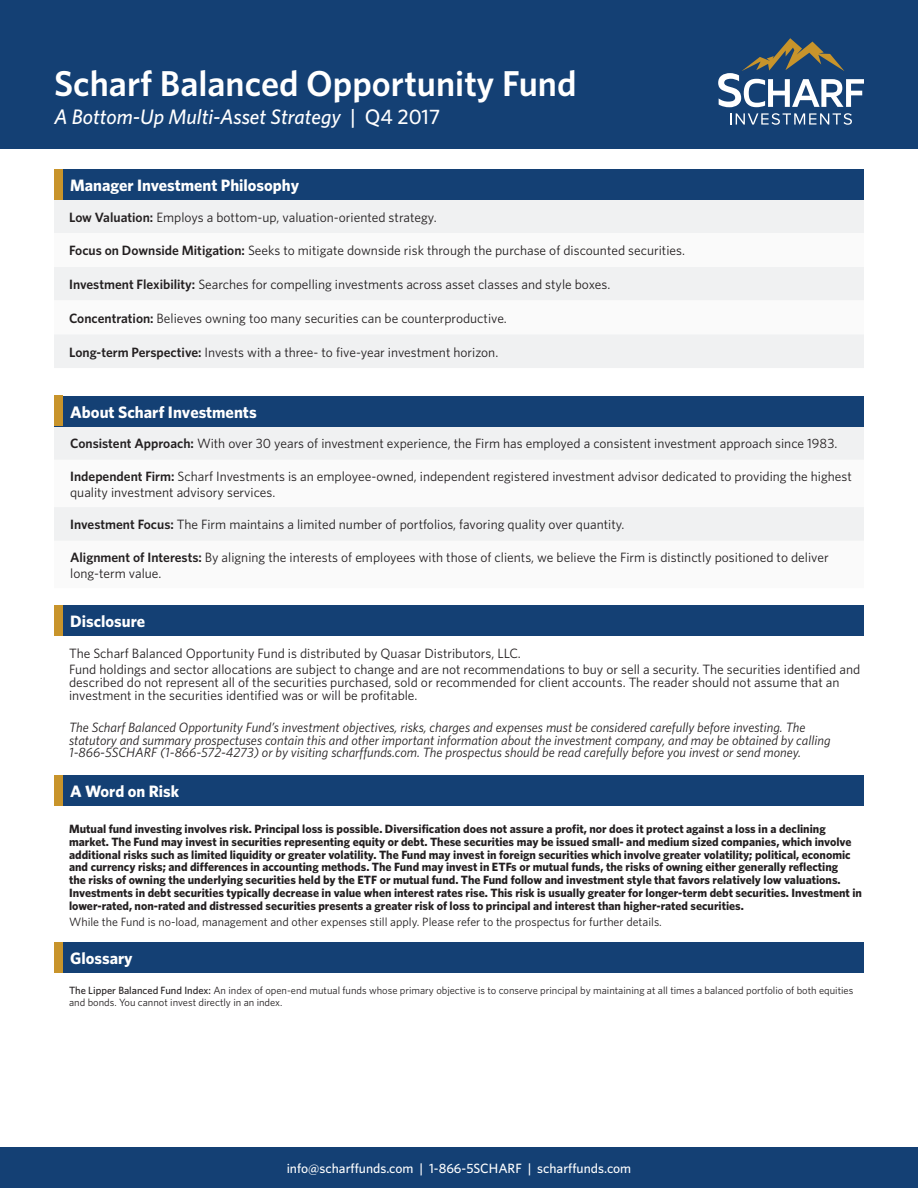
<style>
.page{position:relative;width:918px;height:1188px;background:#fff}
.page>*{position:absolute;margin:0;border:0;box-sizing:border-box;transform-origin:0 0}
.t1{font:600 36px "Whitney";color:#fff}
.Subtitle{font:italic 500 21px "Whitney";color:#fff}
.Subheading{font:700 16.65px "Whitney";color:#fff}
.Subheading-2{font:700 16.5px "Whitney";color:#fff}
.Table_Body{font:13.5px/16.5px "Whitney";color:#231f20}
.Body_Text{font:13.5px "Whitney";color:#231f20}
.Disclosure{font:13.5px/12.8px "Whitney";color:#231f20}
.Disclosure-2{font:italic 13.5px/12.8px "Whitney";color:#231f20}
.Contact_Info{font:500 13.5px "Whitney";color:#fff}
.Disclosure-3{font:700 12px/12.8px "Whitney";color:#231f20}
.Disclosure-4{font:12px "Whitney";color:#231f20}
.Disclosure-5{font:10.5px/12.8px "Whitney";color:#231f20}
.s1{font-style:normal}
.s2{font-weight:600}
.s3{font-size:16.5px}
.s4{font-weight:500}
</style>
<div class="page">
<div style="left:54px;top:605px;width:810px;height:31px;background:#144074"></div>
<div style="left:54px;top:605px;width:9px;height:31px;background:#c8942b"></div>
<div style="left:54px;top:776px;width:810px;height:30px;background:#144074"></div>
<div style="left:54px;top:776px;width:9px;height:30px;background:#c8942b"></div>
<div style="left:54px;top:942px;width:810px;height:30px;background:#144074"></div>
<div style="left:54px;top:942px;width:9px;height:30px;background:#c8942b"></div>
<div style="left:0;top:1148px;width:918px;height:40px;background:#144074"></div>
<div style="left:0;top:0;width:918px;height:148px;background:#144074"></div>
<svg style="left:718px;top:38px;width:146px;height:69px"></svg>
<svg style="left:730px;top:113px;width:122px;height:12px"></svg>
<div style="left:54px;top:426px;width:810px;height:34px;background:#f0f1f2"></div>
<div style="left:54px;top:507px;width:810px;height:34px;background:#f0f1f2"></div>
<div style="left:54px;top:396px;width:810px;height:30px;background:#144074"></div>
<div style="left:54px;top:396px;width:9px;height:30px;background:#c8942b"></div>
<div style="left:54px;top:199px;width:810px;height:169px;background:#f0f1f2"></div>
<svg style="left:54px;top:233px;width:810px;height:101px"></svg>
<div style="left:54px;top:169px;width:810px;height:30px;background:#144074"></div>
<div style="left:54px;top:169px;width:9px;height:30px;background:#c8942b"></div>
<p class="t1" style="left:54px;top:59px;width:524px">Scharf Balanced Opportunity Fund</p>
<p class="Subtitle" style="left:54px;top:103px;width:388px">A Bottom-Up Multi-Asset Strategy <span class="s1">| Q4 2017</span></p>
<p class="Subheading-2" style="left:70px;top:174px;width:230px">Manager Investment Philosophy</p>
<p class="Body_Text" style="left:69px;top:208px;width:369px"><span class="s2">Low Valuation:</span> Employs a bottom-up, valuation-oriented strategy.</p>
<p class="Body_Text" style="left:69px;top:242px;width:617px"><span class="s2">Focus on Downside Mitigation:</span> Seeks to mitigate downside risk through the purchase of discounted securities.</p>
<p class="Body_Text" style="left:69px;top:275px;width:543px"><span class="s2">Investment Flexibility:</span> Searches for compelling investments across asset classes and style boxes.</p>
<p class="Body_Text" style="left:69px;top:309px;width:439px"><span class="s2">Concentration:</span> Believes owning too many securities can be counterproductive.</p>
<p class="Body_Text" style="left:69px;top:343px;width:431px"><span class="s2">Long-term Perspective:</span> Invests with a three- to five-year investment horizon.</p>
<p class="Subheading" style="left:70px;top:401px;width:188px">About Scharf Inv<span class="s3">estm</span>ents</p>
<p class="Table_Body" style="left:70px;top:435px;width:769px"><span class="s2">Consistent Approach:</span> With over 30 years of investment experience, the Firm has employed a consistent investment approach since 1983.</p>
<p class="Table_Body" style="left:70px;top:467px;width:783px"><span class="s2">Independent Firm:</span> Scharf Investments is an employee-owned, independent registered investment advisor dedicated to providing the highest quality investment advisory services.</p>
<p class="Table_Body" style="left:70px;top:516px;width:556px"><span class="s2">Investment Focus:</span> The Firm maintains a limited number of portfolios, favoring quality over quantity.</p>
<p class="Table_Body" style="left:70px;top:548px;width:760px"><span class="s2">Alignment of Interests:</span> By aligning the interests of employees with those of clients, we believe the Firm is distinctly positioned to deliver long-term value.</p>
<p class="Subheading-2" style="left:70px;top:610px;width:77px">Disclosure</p>
<p class="Disclosure" style="left:69px;top:647px;width:453px">The Scharf Balanced Opportunity Fund is distributed by Quasar Distributors, LLC.</p>
<p class="Disclosure" style="left:69px;top:663px;width:793px">Fund holdings and sector allocations are subject to change and are not recommendations to buy or sell a security. The securities identified and described do not represent all of the securities purchased, sold or recommended for client accounts. The reader should not assume that an investment in the securities identified was or will be profitable.</p>
<p class="Disclosure-2" style="left:69px;top:720px;width:763px">The Scharf Balanced Opportunity Fund’s investment objectives, risks, charges and expenses must be considered carefully before investing. The statutory and summary prospectuses contain this and other important information about the investment company, and may be obtained by calling<br>1-866-5SCHARF (1-866-572-4273) or by visiting scharffunds.com. The prospectus should be read carefully before you invest or send money.</p>
<p class="Subheading-2" style="left:70px;top:781px;width:111px">A Word on Risk</p>
<p class="Disclosure-3" style="left:69px;top:822px;width:794px">Mutual fund investing involves risk. Principal loss is possible. Diversification does not assure a profit, nor does it protect against a loss in a declining market. The Fund may invest in securities representing equity or debt. These securities may be issued small- and medium sized companies, which involve additional risks such as limited liquidity or greater volatility. The Fund may invest in foreign securities which involve greater volatility; political, economic and currency risks; and differences in accounting methods. The Fund may invest in ETFs or mutual funds, the risks of owning either generally reflecting<br>the risks of owning the underlying securities held by the ETF or mutual fund. The Fund follow and investment style that favors relatively low valuations.<br>Investments in debt securities typically decrease in value when interest rates rise. This risk is usually greater for longer-term debt securities. Investment in lower-rated, non-rated and distressed securities presents a greater risk of loss to principal and interest than higher-rated securities.</p>
<p class="Disclosure-4" style="left:69px;top:914px;width:594px">While the Fund is no-load, management and other expenses still apply. Please refer to the prospectus for further details.</p>
<p class="Subheading-2" style="left:70px;top:947px;width:64px">Glossary</p>
<p class="Disclosure-5" style="left:69px;top:983px;width:786px"><span class="s4">The Lipper Balanced Fund Index:</span> An index of open-end mutual funds whose primary objective is to conserve principal by maintaining at all times a balanced portfolio of both equities and bonds. You cannot invest directly in an index.</p>
<p class="Contact_Info" style="left:287px;top:1160px;width:346px">info@scharffunds.com | 1-866-5SCHARF | scharffunds.com</p>
</div>
